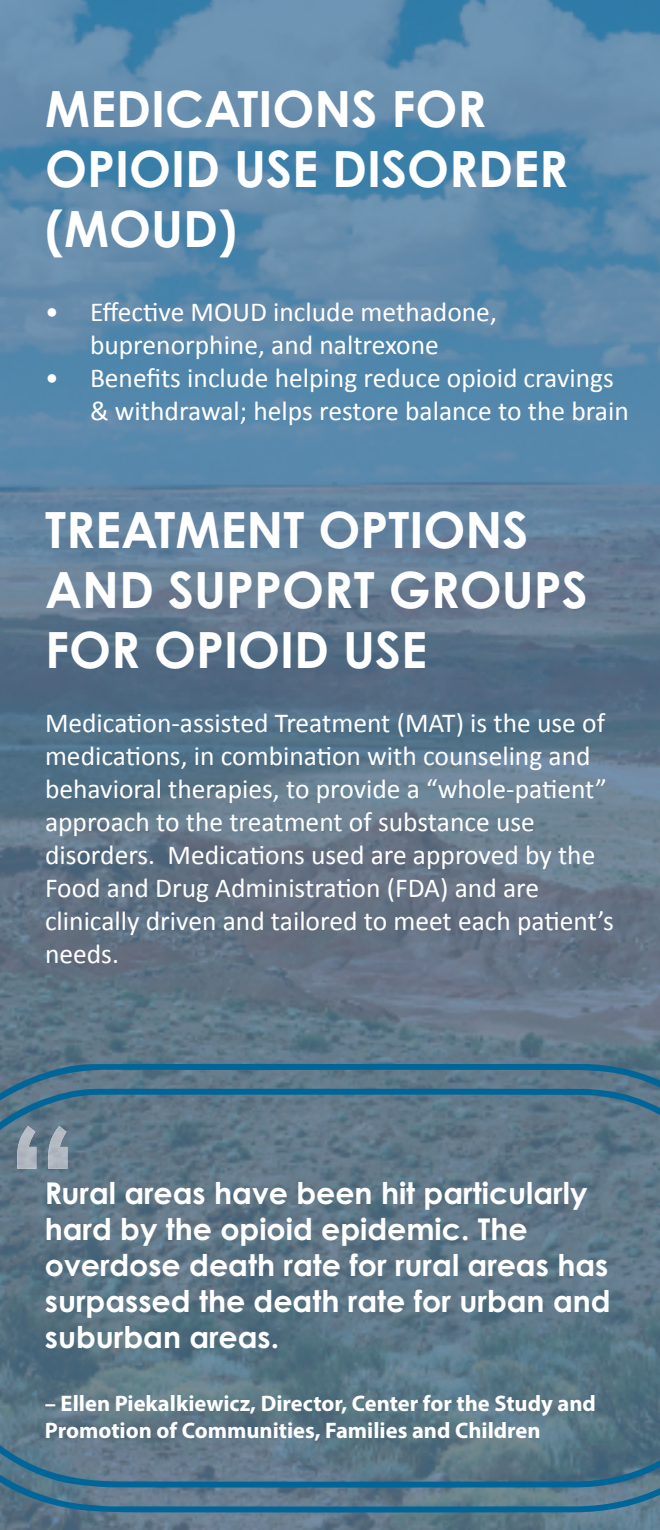
<style>
.page{position:relative;width:660px;height:1530px;background:#fff}
.page>*{position:absolute;margin:0;border:0;box-sizing:border-box;transform-origin:0 0}
.t1{font:700 50px/60px "Century Gothic Pro";color:#fff}
.t2{font:700 30px/36px "Century Gothic Pro";color:#fff}
.t3{font:27.5px/33px "Calibri";color:#fff}
.t4{font:700 22.5px/27px "Myriad Pro";color:#fff}
</style>
<div class="page">
<img style="left:0;top:0;width:660px;height:1530px">
<svg style="left:0;top:1064px;width:660px;height:449px;background:#4b758d"></svg>
<svg style="left:0;top:1089px;width:660px;height:399px;background:#597586"></svg>
<img style="left:17px;top:1126px;width:50px;height:43px">
<h1 class="t1" style="left:45px;top:78px;width:524px">MEDICATIONS FOR<br>OPIOID USE DISORDER (MOUD)</h1>
<p class="t3" style="left:45px;top:294px;width:453px;text-align:center">• Effective MOUD include methadone, buprenorphine, and naltrexone</p>
<p class="t3" style="left:90px;top:360px;width:540px;text-indent:-45px">• Benefits include helping reduce opioid cravings &amp; withdrawal; helps restore balance to the brain</p>
<h1 class="t1" style="left:45px;top:499px;width:544px">TREATMENT OPTIONS<br>AND SUPPORT GROUPS<br>FOR OPIOID USE</h1>
<p class="t3" style="left:45px;top:706px;width:570px">Medication-assisted Treatment (MAT) is the use of medications, in combination with counseling and behavioral therapies, to provide a “whole-patient” approach to the treatment of substance use disorders. Medications used are approved by the Food and Drug Administration (FDA) and are clinically driven and tailored to meet each patient’s needs.</p>
<p class="t2" style="left:45px;top:1174px;width:567px">Rural areas have been hit particularly hard by the opioid epidemic. The overdose death rate for rural areas has surpassed the death rate for urban and suburban areas.</p>
<p class="t4" style="left:45px;top:1389px;width:553px">– Ellen Piekalkiewicz, Director, Center for the Study and<br>Promotion of Communities, Families and Children</p>
</div>
